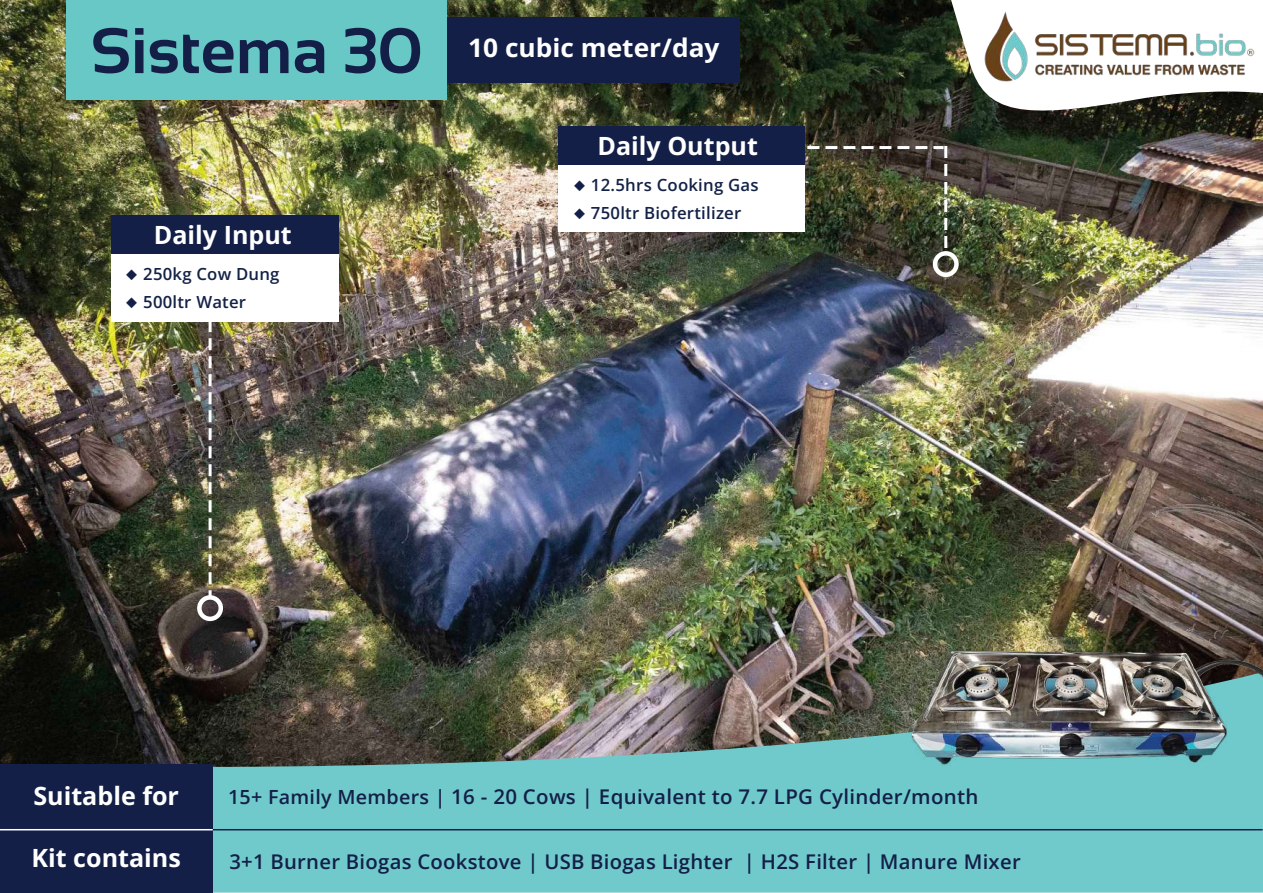
<style>
.page{position:relative;width:1263px;height:893px;background:#fff}
.page>*{position:absolute;margin:0;border:0;box-sizing:border-box;transform-origin:0 0}
.t1{font:700 64.5px "Sansation";color:#141f48}
.t2{font:700 25.5px "Open Sans";color:#fff}
.t3{font:700 25.05px "Open Sans";color:#fff}
.t4{font:600 20.25px "Open Sans";letter-spacing:.015em;color:#141f48}
.t5{font:600 16.8px "Open Sans";letter-spacing:.015em;color:#142247}
.t6{font:600 16.65px "Open Sans";letter-spacing:.015em;color:#142247}
.s1{font-family:"Montserrat";font-weight:300;font-size:19.5px;color:#141f48}
.s2{font-size:16.65px}
.s3{font-size:19.5px}
</style>
<div class="page">
<img style="left:0;top:0;width:1262px;height:672px">
<svg style="left:0;top:672px;width:1263px;height:221px;background:#639b98"></svg>
<div style="left:447px;top:17px;width:293px;height:66px;background:#141f48"></div>
<div style="left:558px;top:126px;width:247px;height:99px;background:#141f48"></div>
<div style="left:558px;top:166px;width:247px;height:66px;background:#fff"></div>
<div style="left:67px;top:0;width:380px;height:99px;background:#68c8c6"></div>
<div style="left:933px;top:251px;width:26px;height:26px;border:4px solid #fff;border-radius:50%"></div>
<div style="left:197px;top:595px;width:26px;height:26px;border:4px solid #fff;border-radius:50%"></div>
<div style="left:0;top:830px;width:213px;height:63px;background:#141f48"></div>
<div style="left:111px;top:215px;width:228px;height:98px;background:#141f48"></div>
<div style="left:111px;top:254px;width:228px;height:68px;background:#fff"></div>
<div style="left:0;top:764px;width:213px;height:66px;background:#141f48"></div>
<svg style="left:809px;top:146px;width:138px;height:106px;background:#434530"></svg>
<svg style="left:209px;top:322px;width:3px;height:275px"></svg>
<hr style="left:213px;top:829px;width:1049px;height:1px;background:#141f48">
<hr style="left:0;top:829px;width:213px;height:1px;background:#fff">
<svg style="left:951px;top:0;width:312px;height:120px"></svg>
<img style="left:985px;top:2px;width:278px;height:87px">
<img style="left:904px;top:622px;width:358px;height:148px">
<h1 class="t1" style="left:91px;top:15px;width:334px">Sistema 30</h1>
<p class="t3" style="left:154px;top:217px;width:139px">Daily Input</p>
<p class="t6" style="left:126px;top:262px;width:155px"><span class="s1">◆</span> 250kg Cow Dung</p>
<p class="t6" style="left:126px;top:291px;width:122px"><span class="s1">◆</span> 500ltr Water</p>
<p class="t2" style="left:468px;top:30px;width:253px">10 cubic meter/day</p>
<p class="t3" style="left:597px;top:128px;width:162px">Daily Output</p>
<p class="t5" style="left:574px;top:173px;width:187px"><span class="s1">◆</span> 12.5hrs Cooking Gas</p>
<p class="t5" style="left:574px;top:202px;width:169px"><span class="s1">◆</span> <span class="s2">750ltr</span> Biofertilizer</p>
<p class="t3" style="left:33px;top:778px;width:147px">Suitable for</p>
<p class="t3" style="left:31px;top:840px;width:151px">Kit contains</p>
<p class="t4" style="left:228px;top:782px;width:752px"><span class="s3">15+ Family Members |</span> 16 - 20 Cows | Equivalent to 7.7 LPG Cylinder/month</p>
<p class="t4" style="left:229px;top:847px;width:793px">3+1 Burner Biogas Cookstove | USB Biogas Lighter | H2S Filter | Manure Mixer</p>
</div>
